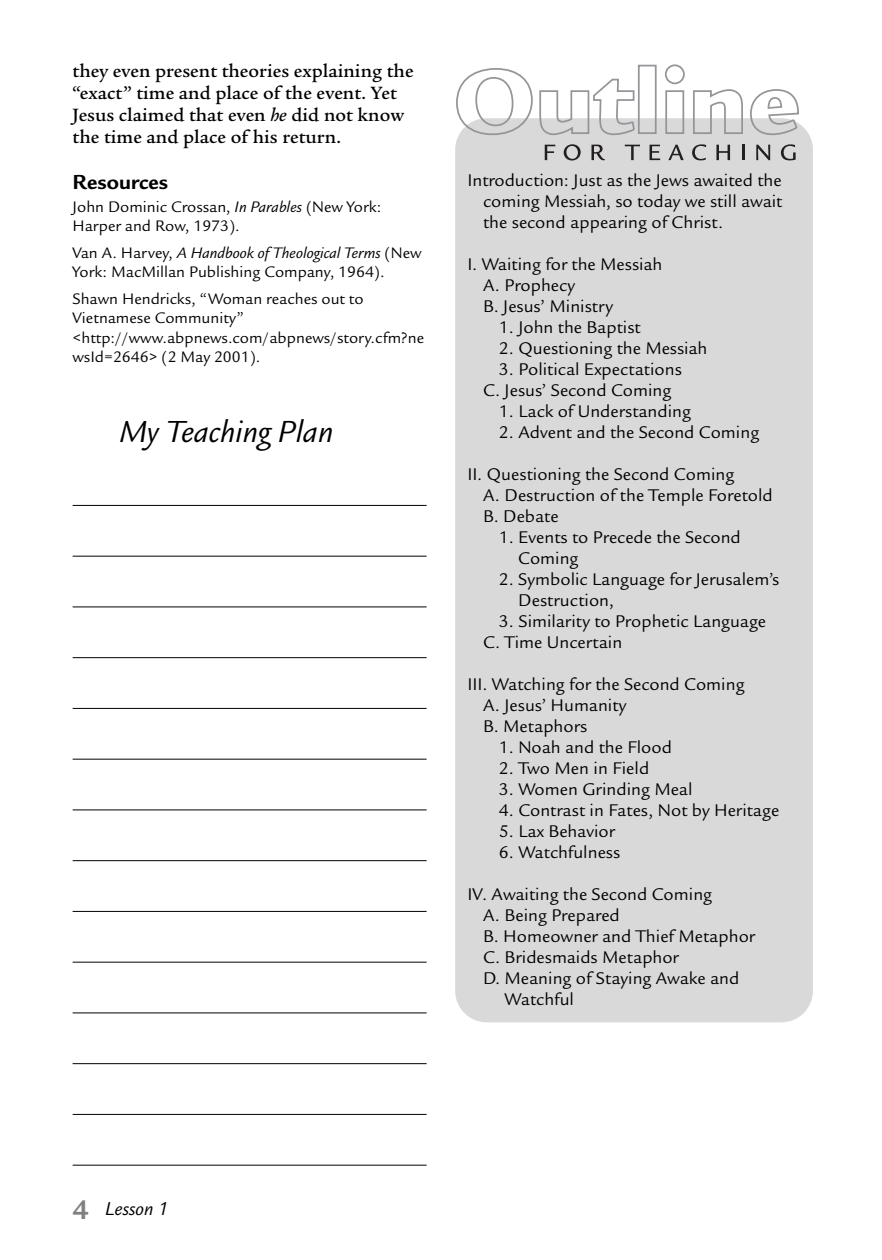
<style>
.page{position:relative;width:882px;height:1260px;background:#fff}
.page>*{position:absolute;margin:0;border:0;box-sizing:border-box;transform-origin:0 0}
.t1{font:italic 31.5px "Legacy Sans";color:#000}
.t2{font:700 21px "Legacy Sans";color:#000}
.t3{font:italic 19.25px "Legacy Sans";color:#000}
.t4{font:500 18.38px/21.9px "Legacy Serif";color:#000}
.t5{font:17.5px/21px "Legacy Sans";color:#000}
.t6{font:15.75px/19.2px "Legacy Sans";color:#000}
.s1{font-style:italic}
.s2{font-weight:700;font-style:normal;font-size:28px;color:#808080}
</style>
<div class="page">
<hr style="left:73px;top:505px;width:354px;height:1px;background:#000">
<hr style="left:73px;top:556px;width:354px;height:1px;background:#000">
<hr style="left:73px;top:606px;width:354px;height:1px;background:#000">
<hr style="left:73px;top:657px;width:354px;height:1px;background:#000">
<hr style="left:73px;top:708px;width:354px;height:1px;background:#000">
<hr style="left:73px;top:759px;width:354px;height:1px;background:#000">
<hr style="left:73px;top:809px;width:354px;height:1px;background:#000">
<hr style="left:73px;top:860px;width:354px;height:1px;background:#000">
<hr style="left:73px;top:911px;width:354px;height:1px;background:#000">
<hr style="left:73px;top:962px;width:354px;height:1px;background:#000">
<hr style="left:73px;top:1012px;width:354px;height:1px;background:#000">
<hr style="left:73px;top:1063px;width:354px;height:1px;background:#000">
<hr style="left:73px;top:1114px;width:354px;height:1px;background:#000">
<hr style="left:73px;top:1165px;width:354px;height:1px;background:#000">
<div style="left:455px;top:118px;width:358px;height:904px;background:#d9d9d9;border-radius:32px"></div>
<svg style="left:455px;top:64px;width:344px;height:97px"></svg>
<p class="t4" style="left:73px;top:62px;width:342px">they even present theories explaining the “exact” time and place of the event. Yet Jesus claimed that even <span class="s1">he</span> did not know the time and place of his return.</p>
<p class="t2" style="left:73px;top:175px;width:97px">Resources</p>
<p class="t6" style="left:73px;top:199px;width:310px">John Dominic Crossan, <span class="s1">In Parables</span> (New York:<br>Harper and Row, 1973).</p>
<p class="t6" style="left:73px;top:245px;width:350px">Van A. Harvey, <span class="s1">A Handbook of Theological Terms</span> (New<br>York: MacMillan Publishing Company, 1964).</p>
<p class="t6" style="left:73px;top:291px;width:353px">Shawn Hendricks, “Woman reaches out to Vietnamese Community” &lt;http://www.abpnews.com/abpnews/story.cfm?ne wsId=2646&gt; (2 May 2001).</p>
<h1 class="t1" style="left:120px;top:420px;width:215px">My Teaching Plan</h1>
<p class="t5" style="left:483px;top:171px;width:301px;text-align:justify;text-indent:-16px">Introduction: Just as the Jews awaited the coming Messiah, so today we still await the second appearing of Christ.</p>
<p class="t5" style="left:483px;top:255px;width:181px;text-indent:-16px">I. Waiting for the Messiah<br>A. Prophecy<br>B. Jesus’ Ministry</p>
<p class="t5" style="left:499px;top:318px;width:143px">1. John the Baptist</p>
<p class="t5" style="left:499px;top:339px;width:210px">2. Questioning the Messiah</p>
<p class="t5" style="left:483px;top:360px;width:200px;text-indent:16px">3. Political Expectations<br>C. Jesus’ Second Coming</p>
<p class="t5" style="left:499px;top:402px;width:194px">1. Lack of Understanding</p>
<p class="t5" style="left:499px;top:423px;width:262px">2. Advent and the Second Coming</p>
<p class="t5" style="left:483px;top:465px;width:291px;text-indent:-16px">II. Questioning the Second Coming<br>A. Destruction of the Temple Foretold<br>B. Debate</p>
<p class="t5" style="left:518px;top:528px;width:224px;text-indent:-19px">1. Events to Precede the Second<br>Coming</p>
<p class="t5" style="left:518px;top:570px;width:263px;text-indent:-19px">2. Symbolic Language for Jerusalem’s<br>Destruction,</p>
<p class="t5" style="left:483px;top:612px;width:284px;text-indent:16px">3. Similarity to Prophetic Language<br>C. Time Uncertain</p>
<p class="t5" style="left:483px;top:675px;width:263px;text-indent:-16px">III. Watching for the Second Coming<br>A. Jesus’ Humanity<br>B. Metaphors</p>
<p class="t5" style="left:499px;top:738px;width:175px">1. Noah and the Flood</p>
<p class="t5" style="left:499px;top:759px;width:152px">2. Two Men in Field</p>
<p class="t5" style="left:499px;top:780px;width:195px">3. Women Grinding Meal</p>
<p class="t5" style="left:499px;top:801px;width:282px">4. Contrast in Fates, Not by Heritage</p>
<p class="t5" style="left:499px;top:822px;width:117px">5. Lax Behavior</p>
<p class="t5" style="left:499px;top:843px;width:123px">6. Watchfulness</p>
<p class="t5" style="left:467px;top:885px;width:246px">IV. Awaiting the Second Coming</p>
<p class="t5" style="left:483px;top:906px;width:138px">A. Being Prepared</p>
<p class="t5" style="left:483px;top:927px;width:273px">B. Homeowner and Thief Metaphor</p>
<p class="t5" style="left:483px;top:948px;width:197px">C. Bridesmaids Metaphor</p>
<p class="t5" style="left:483px;top:969px;width:258px">D. Meaning of Staying Awake and</p>
<p class="t5" style="left:505px;top:990px;width:71px">Watchful</p>
<p class="t3" style="left:73px;top:1202px;width:97px"><span class="s2">4</span> Lesson 1</p>
</div>
